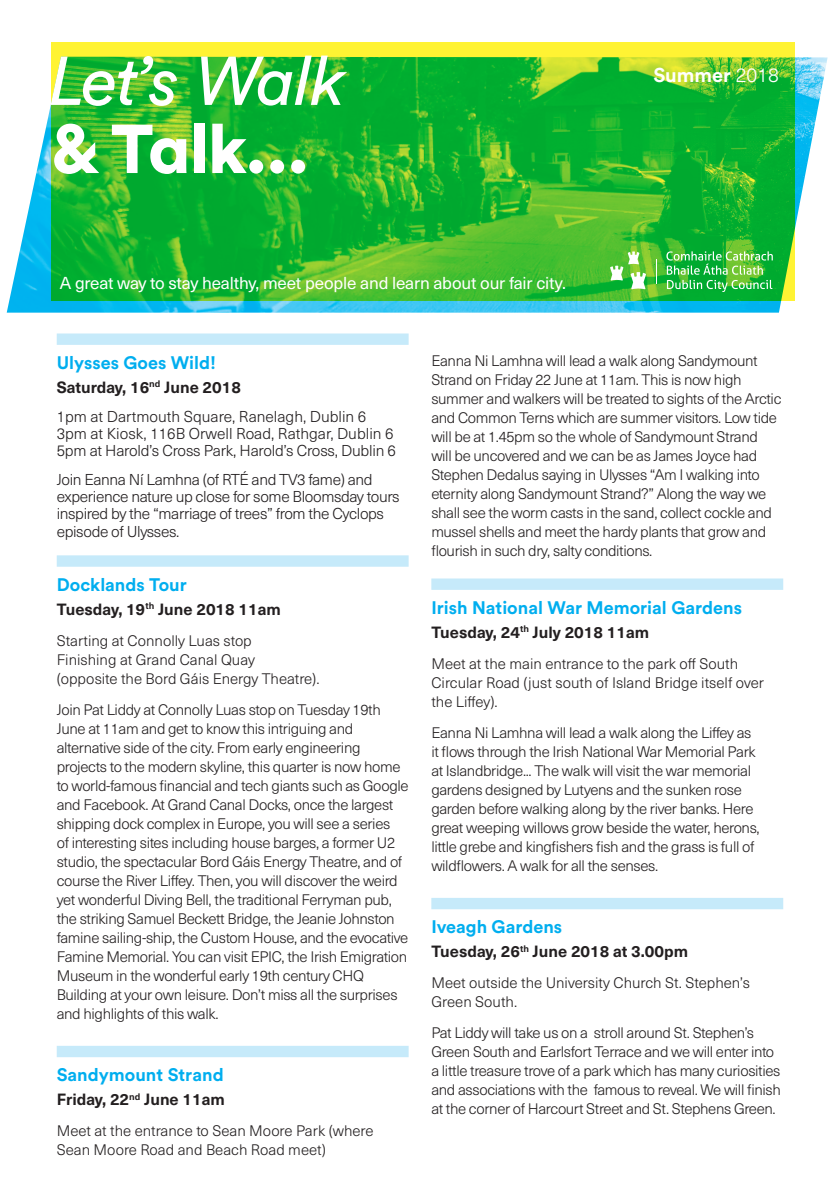
<style>
.page{position:relative;width:840px;height:1191px;background:#fff}
.page>*{position:absolute;margin:0;border:0;box-sizing:border-box;transform-origin:0 0}
.t1{font:italic 68.2px "Circular Std";letter-spacing:-.035em;color:#fff}
.t2{font:900 68.2px "Circular Std";color:#fff}
.t3{font:700 19.8px "Circular Std";color:#fff}
.t4{font:700 18px "Circular Std";color:#00aeef}
.t5{font:17px "Neue Haas Unica Pro";letter-spacing:-.01em;color:#fff}
.t6{font:700 16px "Neue Haas Unica Pro";color:#231f20}
.t7{font:300 15.6px/17.4px "Neue Haas Unica Pro";letter-spacing:-.025em;color:#231f20}
.t8{font:300 15.6px/17px "Neue Haas Unica Pro";color:#231f20}
.t9{font:300 15px/19px "Neue Haas Unica Pro";letter-spacing:-.025em;color:#231f20}
.t10{font:300 15px/19px "Neue Haas Unica Pro";color:#231f20}
.s1{font-family:"Neue Haas Unica Pro";font-weight:300}
</style>
<div class="page">
<img style="left:7px;top:57px;width:820px;height:256px">
<svg style="left:51px;top:43px;width:742px;height:257px;background:#30b930"></svg>
<div style="left:57px;top:333px;width:351px;height:12px;background:#c6eafa"></div>
<div style="left:57px;top:555px;width:351px;height:12px;background:#c6eafa"></div>
<div style="left:57px;top:1045px;width:351px;height:12px;background:#c6eafa"></div>
<div style="left:431px;top:578px;width:351px;height:12px;background:#c6eafa"></div>
<div style="left:431px;top:898px;width:351px;height:11px;background:#c6eafa"></div>
<svg style="left:666px;top:251px;width:106px;height:41px;background:#4ec258"></svg>
<svg style="left:609px;top:251px;width:37px;height:38px"></svg>
<svg style="left:655px;top:260px;width:1px;height:24px"></svg>
<h1 class="t1" style="left:50px;top:40px;width:298px">Let’s Walk</h1>
<h1 class="t2" style="left:50px;top:104px;width:261px">&amp; Talk...</h1>
<p class="t5" style="left:60px;top:273px;width:507px">A great way to stay healthy, meet people and learn about our fair city.</p>
<h2 class="t3" style="left:653px;top:62px;width:127px">Summer <span class="s1">2018</span></h2>
<p class="t4" style="left:57px;top:351px;width:161px">Ulysses Goes Wild!</p>
<p class="t6" style="left:57px;top:377px;width:186px">Saturday, 16<sup>nd</sup> June 2018</p>
<p class="t8" style="left:57px;top:408px;width:340px">1pm at Dartmouth Square, Ranelagh, Dublin 6<br>3pm at Kiosk, 116B Orwell Road, Rathgar, Dublin 6<br>5pm at Harold’s Cross Park, Harold’s Cross, Dublin 6</p>
<p class="t7" style="left:57px;top:471px;width:344px">Join Eanna Ní Lamhna (of RTÉ and TV3 fame) and experience nature up close for some Bloomsday tours inspired by the “marriage of trees” from the Cyclops episode of Ulysses.</p>
<p class="t4" style="left:57px;top:573px;width:131px">Docklands Tour</p>
<p class="t6" style="left:57px;top:599px;width:225px">Tuesday, 19<sup>th</sup> June 2018 11am</p>
<p class="t10" style="left:57px;top:631px;width:264px">Starting at Connolly Luas stop<br>Finishing at Grand Canal Quay<br>(opposite the Bord Gáis Energy Theatre).</p>
<p class="t9" style="left:57px;top:700px;width:353px">Join Pat Liddy at Connolly Luas stop on Tuesday 19th June at 11am and get to know this intriguing and alternative side of the city. From early engineering projects to the modern skyline, this quarter is now home to world-famous financial and tech giants such as Google and Facebook. At Grand Canal Docks, once the largest shipping dock complex in Europe, you will see a series<br>of interesting sites including house barges, a former U2 studio, the spectacular Bord Gáis Energy Theatre, and of course the River Liffey. Then, you will discover the weird yet wonderful Diving Bell, the traditional Ferryman pub, the striking Samuel Beckett Bridge, the Jeanie Johnston famine sailing-ship, the Custom House, and the evocative Famine Memorial. You can visit EPIC, the Irish Emigration Museum in the wonderful early 19th century CHQ Building at your own leisure. Don’t miss all the surprises and highlights of this walk.</p>
<p class="t4" style="left:57px;top:1063px;width:168px">Sandymount Strand</p>
<p class="t6" style="left:57px;top:1089px;width:169px">Friday, 22<sup>nd</sup> June 11am</p>
<p class="t10" style="left:57px;top:1121px;width:318px">Meet at the entrance to Sean Moore Park (where<br>Sean Moore Road and Beach Road meet)</p>
<p class="t9" style="left:431px;top:351px;width:351px">Eanna Ni Lamhna will lead a walk along Sandymount Strand on Friday 22 June at 11am. This is now high summer and walkers will be treated to sights of the Arctic and Common Terns which are summer visitors. Low tide will be at 1.45pm so the whole of Sandymount Strand will be uncovered and we can be as James Joyce had Stephen Dedalus saying in Ulysses “Am I walking into eternity along Sandymount Strand?” Along the way we shall see the worm casts in the sand, collect cockle and mussel shells and meet the hardy plants that grow and flourish in such dry, salty conditions.</p>
<p class="t4" style="left:431px;top:596px;width:312px">Irish National War Memorial Gardens</p>
<p class="t6" style="left:431px;top:622px;width:219px">Tuesday, 24<sup>th</sup> July 2018 11am</p>
<p class="t10" style="left:431px;top:654px;width:334px">Meet at the main entrance to the park off South<br>Circular Road (just south of Island Bridge itself over the Liffey).</p>
<p class="t9" style="left:431px;top:723px;width:329px">Eanna Ni Lamhna will lead a walk along the Liffey as it flows through the Irish National War Memorial Park at Islandbridge... The walk will visit the war memorial gardens designed by Lutyens and the sunken rose garden before walking along by the river banks. Here great weeping willows grow beside the water, herons, little grebe and kingfishers fish and the grass is full of wildflowers. A walk for all the senses.</p>
<p class="t4" style="left:431px;top:915px;width:132px">Iveagh Gardens</p>
<p class="t6" style="left:431px;top:941px;width:258px">Tuesday, 26<sup>th</sup> June 2018 at 3.00pm</p>
<p class="t10" style="left:431px;top:973px;width:320px">Meet outside the University Church St. Stephen’s<br>Green South.</p>
<p class="t9" style="left:431px;top:1023px;width:351px">Pat Liddy will take us on a stroll around St. Stephen’s Green South and Earlsfort Terrace and we will enter into a little treasure trove of a park which has many curiosities and associations with the famous to reveal. We will finish at the corner of Harcourt Street and St. Stephens Green.</p>
</div>
